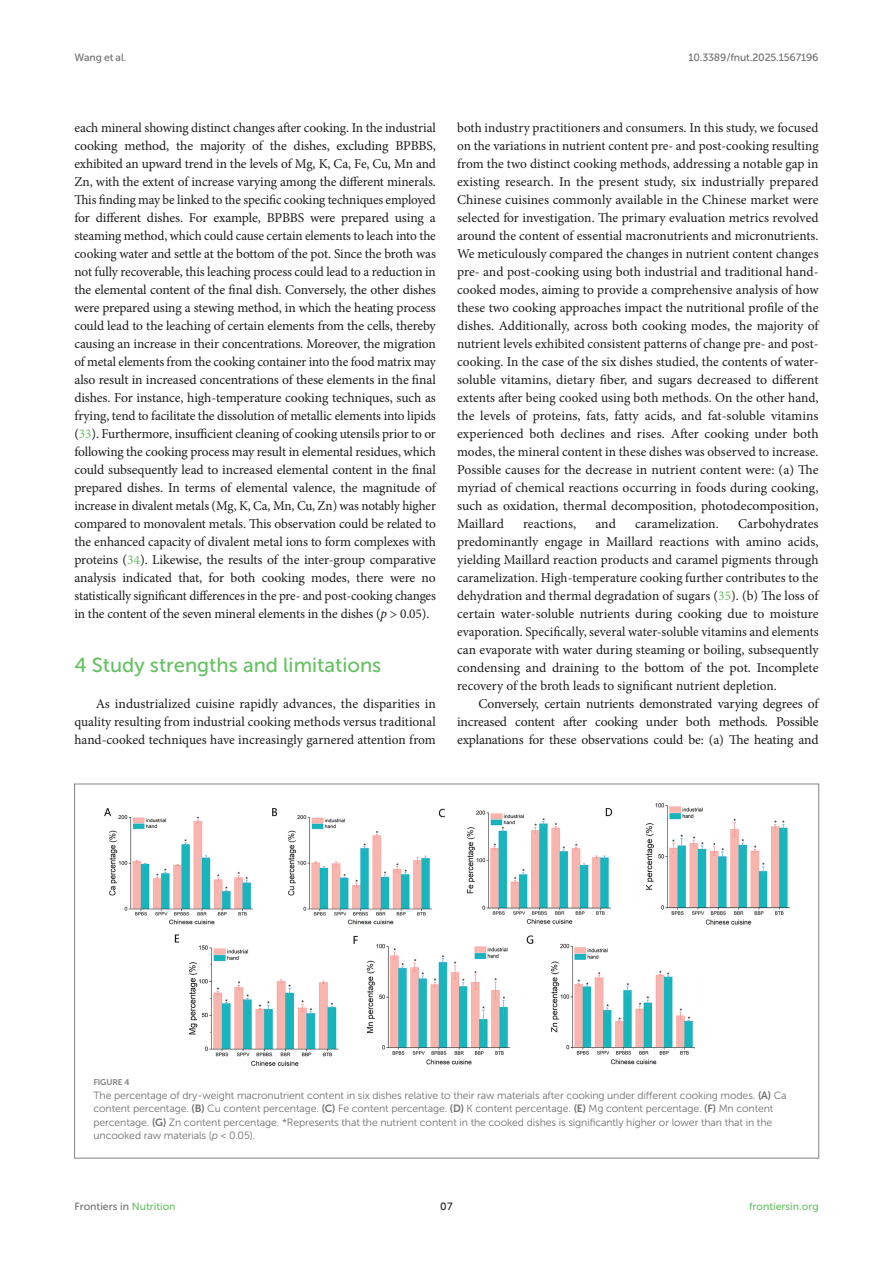
<style>
.page{position:relative;width:893px;height:1263px;background:#fff}
.page>*{position:absolute;margin:0;border:0;box-sizing:border-box;transform-origin:0 0}
.HEAD_1{font:20.25px "Museo Sans 500";color:#65c161}
.TEXT{font:13.5px/18px "Minion Pro";letter-spacing:-.005em;color:#1b1c1b;text-align:justify}
.FIG_LEG{font:10.5px/13.5px "Museo Sans 300";letter-spacing:-.01em;color:#706f70}
.t1{font:10.5px "Museo Sans 500";letter-spacing:-.015em;color:#706f70}
.t2{font:10.5px "Museo Sans 500";color:#65c161}
.t3{font:10.5px "Museo Sans 500";color:#1b1c1b}
.FIG_HD{font:8.25px "Museo Sans 700";letter-spacing:-.01em;color:#7e7f7f}
.s1{color:#65c161}
.s2{font-style:italic}
.s3{font-family:"Museo Sans 700"}
</style>
<div class="page">
<img style="left:104px;top:803px;width:686px;height:263px">
<p class="t1" style="left:74px;top:51px;width:53px">Wang et al.</p>
<p class="t1" style="left:689px;top:51px;width:131px">10.3389/fnut.2025.1567196</p>
<p class="TEXT" style="left:74px;top:119px;width:363px">each mineral showing distinct changes after cooking. In the industrial cooking method, the majority of the dishes, excluding BPBBS, exhibited an upward trend in the levels of Mg, K, Ca, Fe, Cu, Mn and Zn, with the extent of increase varying among the different minerals.<br>This finding may be linked to the specific cooking techniques employed for different dishes. For example, BPBBS were prepared using a steaming method, which could cause certain elements to leach into the cooking water and settle at the bottom of the pot. Since the broth was not fully recoverable, this leaching process could lead to a reduction in the elemental content of the final dish. Conversely, the other dishes were prepared using a stewing method, in which the heating process could lead to the leaching of certain elements from the cells, thereby causing an increase in their concentrations. Moreover, the migration of metal elements from the cooking container into the food matrix may also result in increased concentrations of these elements in the final dishes. For instance, high-temperature cooking techniques, such as frying, tend to facilitate the dissolution of metallic elements into lipids (<span class="s1">33</span>). Furthermore, insufficient cleaning of cooking utensils prior to or following the cooking process may result in elemental residues, which could subsequently lead to increased elemental content in the final prepared dishes. In terms of elemental valence, the magnitude of increase in divalent metals (Mg, K, Ca, Mn, Cu, Zn) was notably higher compared to monovalent metals. This observation could be related to the enhanced capacity of divalent metal ions to form complexes with proteins (<span class="s1">34</span>). Likewise, the results of the inter-group comparative analysis indicated that, for both cooking modes, there were no statistically significant differences in the pre- and post-cooking changes in the content of the seven mineral elements in the dishes (<span class="s2">p</span> &gt; 0.05).</p>
<p class="HEAD_1" style="left:74px;top:654px;width:308px">4 Study strengths and limitations</p>
<p class="TEXT" style="left:74px;top:695px;width:363px;text-indent:21px">As industrialized cuisine rapidly advances, the disparities in quality resulting from industrial cooking methods versus traditional hand-cooked techniques have increasingly garnered attention from</p>
<p class="TEXT" style="left:457px;top:119px;width:363px">both industry practitioners and consumers. In this study, we focused on the variations in nutrient content pre- and post-cooking resulting from the two distinct cooking methods, addressing a notable gap in existing research. In the present study, six industrially prepared Chinese cuisines commonly available in the Chinese market were selected for investigation. The primary evaluation metrics revolved around the content of essential macronutrients and micronutrients.<br>We meticulously compared the changes in nutrient content changes pre- and post-cooking using both industrial and traditional hand&shy;cooked modes, aiming to provide a comprehensive analysis of how these two cooking approaches impact the nutritional profile of the dishes. Additionally, across both cooking modes, the majority of nutrient levels exhibited consistent patterns of change pre- and post&shy;cooking. In the case of the six dishes studied, the contents of water&shy;soluble vitamins, dietary fiber, and sugars decreased to different extents after being cooked using both methods. On the other hand, the levels of proteins, fats, fatty acids, and fat-soluble vitamins experienced both declines and rises. After cooking under both modes, the mineral content in these dishes was observed to increase.<br>Possible causes for the decrease in nutrient content were: (a) The myriad of chemical reactions occurring in foods during cooking, such as oxidation, thermal decomposition, photodecomposition, Maillard</p>
<p class="TEXT" style="left:457px;top:515px;width:363px;text-indent:281px">Carbohydrates predominantly engage in Maillard reactions with amino acids, yielding Maillard reaction products and caramel pigments through caramelization. High-temperature cooking further contributes to the dehydration and thermal degradation of sugars (<span class="s1">35</span>). (b) The loss of certain water-soluble nutrients during cooking due to moisture evaporation. Specifically, several water-soluble vitamins and elements can evaporate with water during steaming or boiling, subsequently condensing and draining to the bottom of the pot. Incomplete recovery of the broth leads to significant nutrient depletion.</p>
<p class="TEXT" style="left:457px;top:695px;width:363px;text-indent:21px">Conversely, certain nutrients demonstrated varying degrees of increased content after cooking under both methods. Possible explanations for these observations could be: (a) The heating and</p>
<p class="TEXT" style="left:523px;top:515px;width:55px">reactions,</p>
<p class="TEXT" style="left:595px;top:515px;width:22px">and</p>
<p class="TEXT" style="left:635px;top:515px;width:85px">caramelization.</p>
<p class="FIG_HD" style="left:94px;top:1078px;width:37px">FIGURE 4</p>
<p class="FIG_LEG" style="left:94px;top:1088px;width:695px">The percentage of dry-weight macronutrient content in six dishes relative to their raw materials after cooking under different cooking modes. <span class="s3">(A)</span> Ca content percentage. <span class="s3">(B)</span> Cu content percentage. <span class="s3">(C)</span> Fe content percentage. <span class="s3">(D)</span> K content percentage. <span class="s3">(E)</span> Mg content percentage. <span class="s3">(F)</span> Mn content percentage. <span class="s3">(G)</span> Zn content percentage. *Represents that the nutrient content in the cooked dishes is significantly higher or lower than that in the uncooked raw materials (<span class="s2">p</span> &lt; 0.05).</p>
<p class="t1" style="left:74px;top:1200px;width:103px">Frontiers in <span class="s1">Nutrition</span></p>
<p class="t3" style="left:440px;top:1200px;width:14px">07</p>
<p class="t2" style="left:749px;top:1200px;width:71px">frontiersin.org</p>
</div>
